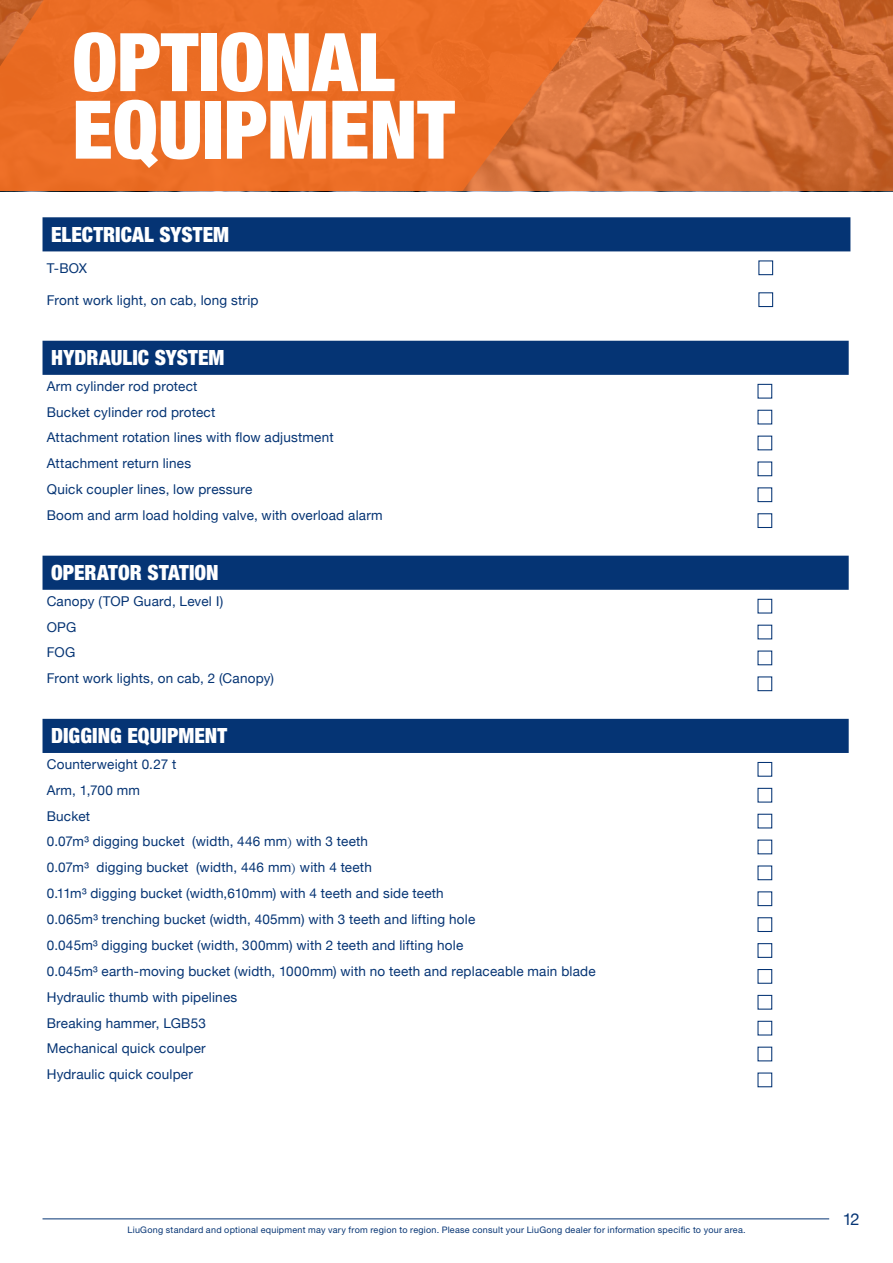
<style>
.page{position:relative;width:893px;height:1263px;background:#fff}
.page>*{position:absolute;margin:0;border:0;box-sizing:border-box;transform-origin:0 0}
.Headings{font:900 condensed 81px/67.5px "Helvetica Neue";color:#fff}
.iMac_Helvetical_Medi{font:900 condensed 21px "Helvetica Neue LT Pro";letter-spacing:.005em;color:#fff}
.iMac_Helvetica_Roman{font:16.5px "Helvetica Neue";color:#053474}
.Spec_Page_blue_text{font:13.5px "Helvetica Neue";letter-spacing:.015em;color:#053474}
.table_body{font:9px "Helvetica Neue LT Pro";letter-spacing:.03em;color:#053474}
.s1{font-family:"Adobe Song Std";font-weight:300}
</style>
<div class="page">
<svg style="left:613px;top:0;width:280px;height:191px"></svg>
<svg style="left:0;top:0;width:613px;height:191px;fill:#eb6e26"></svg>
<div style="left:43px;top:341px;width:806px;height:34px;background:#053474"></div>
<div style="left:746px;top:372px;width:38px;height:39px;background:#fff"></div>
<div style="left:757px;top:384px;width:15px;height:15px;border:1px solid #053474"></div>
<div style="left:746px;top:398px;width:38px;height:38px;background:#fff"></div>
<div style="left:757px;top:410px;width:15px;height:14px;border:1px solid #053474"></div>
<div style="left:757px;top:436px;width:15px;height:14px;border:1px solid #053474"></div>
<div style="left:757px;top:461px;width:15px;height:15px;border:1px solid #053474"></div>
<div style="left:757px;top:487px;width:15px;height:15px;border:1px solid #053474"></div>
<div style="left:746px;top:501px;width:38px;height:39px;background:#fff"></div>
<div style="left:757px;top:513px;width:15px;height:15px;border:1px solid #053474"></div>
<div style="left:43px;top:556px;width:806px;height:34px;background:#053474"></div>
<div style="left:746px;top:587px;width:38px;height:39px;background:#fff"></div>
<div style="left:757px;top:599px;width:15px;height:14px;border:1px solid #053474"></div>
<div style="left:757px;top:625px;width:15px;height:14px;border:1px solid #053474"></div>
<div style="left:757px;top:650px;width:15px;height:15px;border:1px solid #053474"></div>
<div style="left:757px;top:676px;width:15px;height:15px;border:1px solid #053474"></div>
<div style="left:43px;top:217px;width:807px;height:34px;background:#053474"></div>
<div style="left:747px;top:249px;width:38px;height:38px;background:#fff"></div>
<div style="left:758px;top:260px;width:15px;height:15px;border:1px solid #053474"></div>
<div style="left:758px;top:292px;width:15px;height:15px;border:1px solid #053474"></div>
<div style="left:43px;top:719px;width:806px;height:34px;background:#053474"></div>
<div style="left:746px;top:750px;width:38px;height:39px;background:#fff"></div>
<div style="left:757px;top:762px;width:15px;height:15px;border:1px solid #053474"></div>
<div style="left:746px;top:776px;width:38px;height:39px;background:#fff"></div>
<div style="left:757px;top:788px;width:15px;height:15px;border:1px solid #053474"></div>
<div style="left:746px;top:802px;width:38px;height:38px;background:#fff"></div>
<div style="left:757px;top:814px;width:15px;height:14px;border:1px solid #053474"></div>
<div style="left:757px;top:839px;width:15px;height:15px;border:1px solid #053474"></div>
<div style="left:757px;top:865px;width:15px;height:15px;border:1px solid #053474"></div>
<div style="left:757px;top:891px;width:15px;height:15px;border:1px solid #053474"></div>
<div style="left:746px;top:905px;width:38px;height:39px;background:#fff"></div>
<div style="left:757px;top:917px;width:15px;height:15px;border:1px solid #053474"></div>
<div style="left:746px;top:931px;width:38px;height:39px;background:#fff"></div>
<div style="left:757px;top:943px;width:15px;height:15px;border:1px solid #053474"></div>
<div style="left:746px;top:957px;width:38px;height:39px;background:#fff"></div>
<div style="left:757px;top:969px;width:15px;height:15px;border:1px solid #053474"></div>
<div style="left:746px;top:983px;width:38px;height:39px;background:#fff"></div>
<div style="left:757px;top:995px;width:15px;height:15px;border:1px solid #053474"></div>
<div style="left:746px;top:1009px;width:38px;height:38px;background:#fff"></div>
<div style="left:757px;top:1021px;width:15px;height:14px;border:1px solid #053474"></div>
<div style="left:757px;top:1047px;width:15px;height:14px;border:1px solid #053474"></div>
<div style="left:757px;top:1072px;width:15px;height:15px;border:1px solid #053474"></div>
<hr style="left:43px;top:1218px;width:786px;height:1px;background:#053474">
<p class="Headings" style="left:72px;top:24px;width:384px">OPTIONAL<br>EQUIPMENT</p>
<p class="iMac_Helvetical_Medi" style="left:51px;top:222px;width:180px">ELECTRICAL SYSTEM</p>
<p class="Spec_Page_blue_text" style="left:47px;top:259px;width:42px">T-BOX</p>
<p class="Spec_Page_blue_text" style="left:47px;top:291px;width:213px">Front work light, on cab, long strip</p>
<p class="iMac_Helvetical_Medi" style="left:51px;top:345px;width:175px">HYDRAULIC SYSTEM</p>
<p class="Spec_Page_blue_text" style="left:47px;top:376px;width:152px">Arm cylinder rod protect</p>
<p class="Spec_Page_blue_text" style="left:47px;top:402px;width:170px">Bucket cylinder rod protect</p>
<p class="Spec_Page_blue_text" style="left:47px;top:428px;width:288px">Attachment rotation lines with flow adjustment</p>
<p class="Spec_Page_blue_text" style="left:47px;top:454px;width:146px">Attachment return lines</p>
<p class="Spec_Page_blue_text" style="left:47px;top:480px;width:207px">Quick coupler lines, low pressure</p>
<p class="Spec_Page_blue_text" style="left:47px;top:505px;width:337px">Boom and arm load holding valve, with overload alarm</p>
<p class="iMac_Helvetical_Medi" style="left:51px;top:560px;width:169px">OPERATOR STATION</p>
<p class="Spec_Page_blue_text" style="left:47px;top:591px;width:178px">Canopy (TOP Guard, Level Ⅰ)</p>
<p class="Spec_Page_blue_text" style="left:47px;top:617px;width:31px">OPG</p>
<p class="Spec_Page_blue_text" style="left:47px;top:643px;width:30px">FOG</p>
<p class="Spec_Page_blue_text" style="left:47px;top:669px;width:229px">Front work lights, on cab, 2 (Canopy)</p>
<p class="iMac_Helvetical_Medi" style="left:51px;top:723px;width:178px">DIGGING EQUIPMENT</p>
<p class="Spec_Page_blue_text" style="left:47px;top:754px;width:131px">Counterweight 0.27 t</p>
<p class="Spec_Page_blue_text" style="left:47px;top:780px;width:95px">Arm, 1,700 mm</p>
<p class="Spec_Page_blue_text" style="left:47px;top:806px;width:45px">Bucket</p>
<p class="Spec_Page_blue_text" style="left:47px;top:832px;width:323px">0.07m³ digging bucket (width, 446 mm<span class="s1">）</span>with 3 teeth</p>
<p class="Spec_Page_blue_text" style="left:47px;top:858px;width:327px">0.07m³ digging bucket (width, 446 mm<span class="s1">）</span>with 4 teeth</p>
<p class="Spec_Page_blue_text" style="left:47px;top:884px;width:398px">0.11m³ digging bucket (width,610mm) with 4 teeth and side teeth</p>
<p class="Spec_Page_blue_text" style="left:47px;top:909px;width:430px">0.065m³ trenching bucket (width, 405mm) with 3 teeth and lifting hole</p>
<p class="Spec_Page_blue_text" style="left:47px;top:935px;width:418px">0.045m³ digging bucket (width, 300mm) with 2 teeth and lifting hole</p>
<p class="Spec_Page_blue_text" style="left:47px;top:961px;width:550px">0.045m³ earth-moving bucket (width, 1000mm) with no teeth and replaceable main blade</p>
<p class="Spec_Page_blue_text" style="left:47px;top:987px;width:192px">Hydraulic thumb with pipelines</p>
<p class="Spec_Page_blue_text" style="left:47px;top:1013px;width:161px">Breaking hammer, LGB53</p>
<p class="Spec_Page_blue_text" style="left:47px;top:1039px;width:161px">Mechanical quick coulper</p>
<p class="Spec_Page_blue_text" style="left:47px;top:1065px;width:148px">Hydraulic quick coulper</p>
<p class="table_body" style="left:128px;top:1225px;width:620px">LiuGong standard and optional equipment may vary from region to region. Please consult your LiuGong dealer for information specific to your area.</p>
<p class="iMac_Helvetica_Roman" style="left:843px;top:1207px;width:18px">12</p>
</div>
